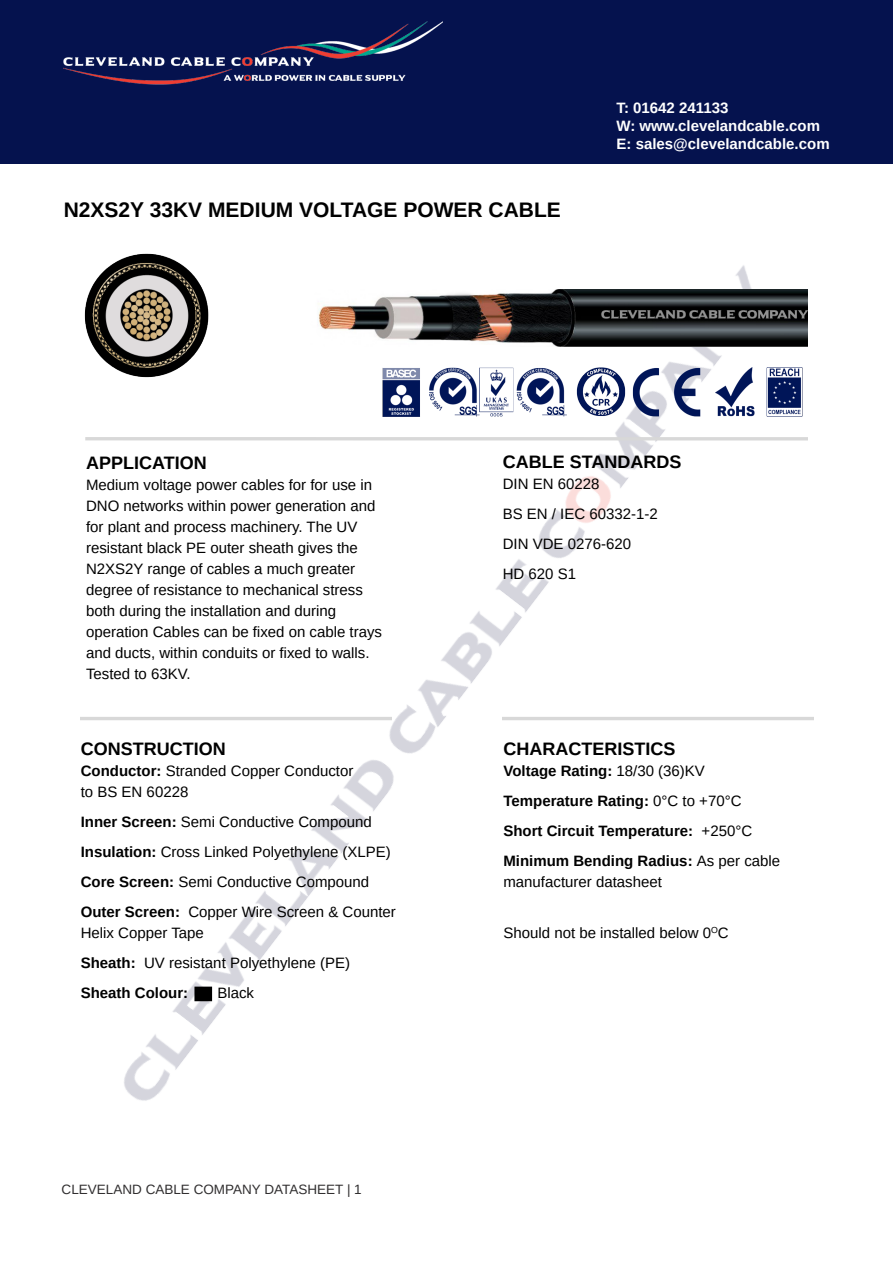
<style>
.page{position:relative;width:893px;height:1263px;background:#fff}
.page>*{position:absolute;margin:0;border:0;box-sizing:border-box;transform-origin:0 0}
.t1{font:700 21px "Arimo";color:#000}
.t2{font:700 18px "Arimo";color:#000}
.t3{font:15px/21px "Arimo";color:#000}
.t4{font:700 15px/30px "Arimo";color:#000}
.t5{font:700 15px/18px "Arimo";color:#fff}
.t6{font:13.5px "Arimo";color:#312f30}
.s1{font-weight:700}
.s2{font-weight:400}
</style>
<div class="page">
<div style="left:0;top:0;width:893px;height:164px;background:#05124e"></div>
<img style="left:64px;top:21px;width:378px;height:64px">
<img style="left:86px;top:265px;width:706px;height:836px">
<img style="left:310px;top:289px;width:497px;height:58px">
<hr style="left:85px;top:437px;width:723px;height:3px;background:#d8d8d8">
<hr style="left:503px;top:717px;width:311px;height:3px;background:#d8d8d8">
<hr style="left:81px;top:717px;width:311px;height:3px;background:#d8d8d8">
<img style="left:84px;top:253px;width:133px;height:130px">
<img style="left:377px;top:354px;width:426px;height:73px">
<div style="left:195px;top:987px;width:17px;height:14px;background:#000"></div>
<div style="left:194px;top:986px;width:18px;height:15px;border:1px solid #000"></div>
<h1 class="t1" style="left:64px;top:196px;width:499px">N2XS2Y 33KV MEDIUM VOLTAGE POWER CABLE</h1>
<p class="t5" style="left:617px;top:99px;width:215px">T: 01642 241133<br>W: www.clevelandcable.com<br>E: sales@clevelandcable.com</p>
<p class="t2" style="left:86px;top:450px;width:122px">APPLICATION</p>
<p class="t3" style="left:86px;top:474px;width:297px">Medium voltage power cables for for use in DNO networks within power generation and for plant and process machinery. The UV resistant black PE outer sheath gives the N2XS2Y range of cables a much greater degree of resistance to mechanical stress both during the installation and during operation Cables can be fixed on cable trays and ducts, within conduits or fixed to walls.<br>Tested to 63KV.</p>
<p class="t2" style="left:81px;top:736px;width:146px">CONSTRUCTION</p>
<p class="t3" style="left:81px;top:760px;width:274px"><span class="s1">Conductor:</span> Stranded Copper Conductor to BS EN 60228</p>
<p class="t3" style="left:81px;top:807px;width:317px;line-height:30px"><span class="s1">Inner Screen:</span> Semi Conductive Compound <span class="s1">Insulation:</span> Cross Linked Polyethylene (XLPE)<br><span class="s1">Core Screen:</span> Semi Conductive Compound <span class="s1">Outer Screen:</span> Copper Wire Screen &amp; Counter</p>
<p class="t3" style="left:81px;top:918px;width:271px;line-height:30px">Helix Copper Tape<br><span class="s1">Sheath:</span> UV resistant Polyethylene (PE)<br><span class="s1">Sheath Colour:</span></p>
<p class="t3" style="left:217px;top:982px;width:38px">Black</p>
<p class="t6" style="left:62px;top:1181px;width:302px">CLEVELAND CABLE COMPANY DATASHEET | 1</p>
<p class="t2" style="left:503px;top:449px;width:180px">CABLE STANDARDS</p>
<p class="t3" style="left:503px;top:469px;width:157px;line-height:30px">DIN EN 60228<br>BS EN / IEC 60332-1-2<br>DIN VDE 0276-620<br>HD 620 S1</p>
<p class="t2" style="left:503px;top:736px;width:173px">CHARACTERISTICS</p>
<p class="t4" style="left:503px;top:756px;width:278px">Voltage Rating: <span class="s2">18/30 (36)KV </span>Temperature Rating: <span class="s2">0°C to +70°C </span>Short Circuit Temperature: <span class="s2">+250°C </span>Minimum Bending Radius: <span class="s2">As per cable</span></p>
<p class="t3" style="left:503px;top:871px;width:160px">manufacturer datasheet</p>
<p class="t3" style="left:503px;top:922px;width:227px">Should not be installed below 0<sup>O</sup>C</p>
</div>
